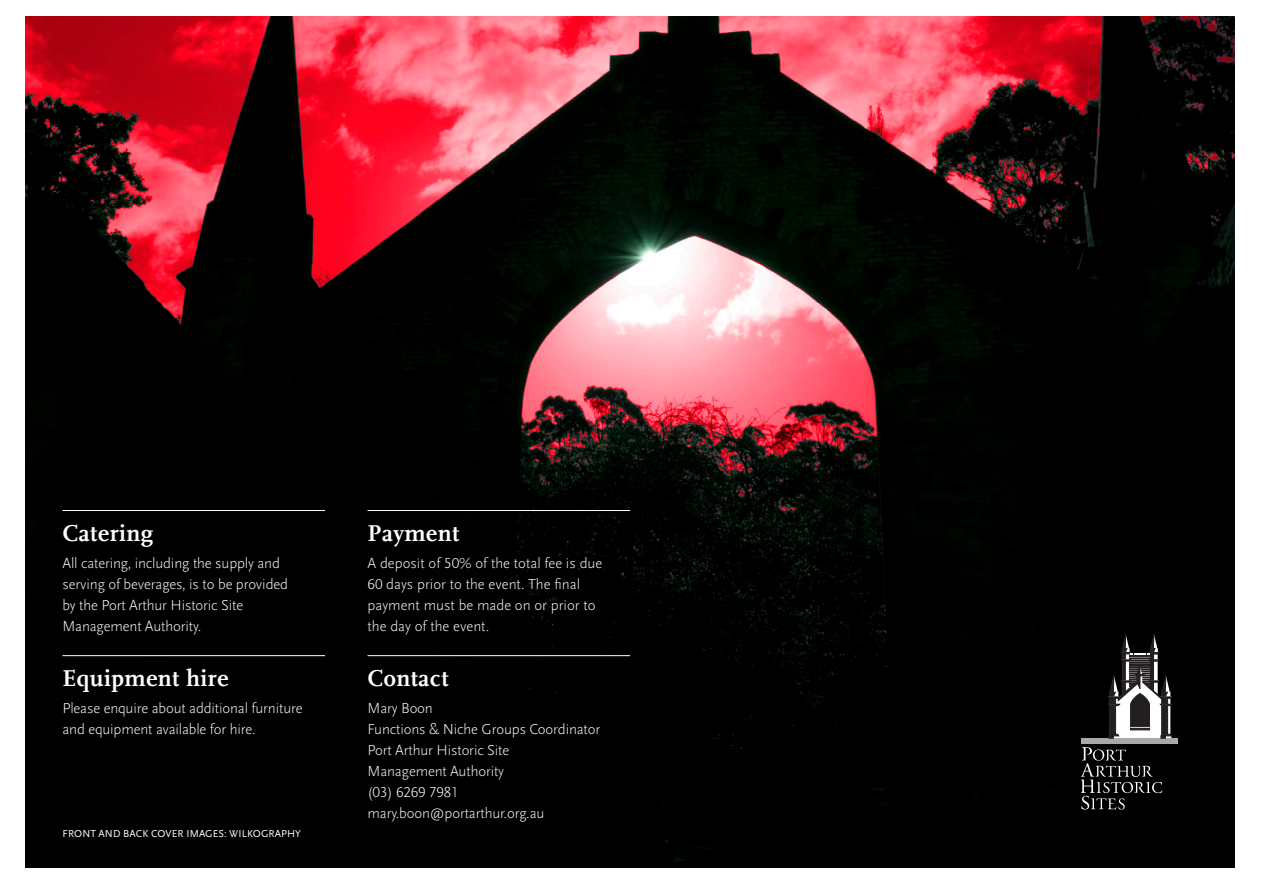
<style>
.page{position:relative;width:1263px;height:893px;background:#fff}
.page>*{position:absolute;margin:0;border:0;box-sizing:border-box;transform-origin:0 0}
.t1{font:700 24px "Scala Offc";letter-spacing:.02em;color:#fff}
.t2{font:300 15px/21px "Scala Sans OT";letter-spacing:-.01em;color:#fff}
.t3{font:10.5px "Scala Sans OT";letter-spacing:.01em;color:#fff}
</style>
<div class="page">
<img style="left:26px;top:17px;width:1209px;height:850px">
<hr style="left:62px;top:510px;width:263px;height:1px;background:#fff">
<hr style="left:62px;top:655px;width:263px;height:1px;background:#fff">
<hr style="left:368px;top:510px;width:262px;height:1px;background:#fff">
<hr style="left:368px;top:655px;width:262px;height:1px;background:#fff">
<svg style="left:1082px;top:747px;width:80px;height:62px;background:#222"></svg>
<div style="left:1082px;top:738px;width:96px;height:5px;background:#a8a9ad"></div>
<svg style="left:1108px;top:634px;width:64px;height:104px"></svg>
<p class="t1" style="left:62px;top:520px;width:92px">Catering</p>
<p class="t2" style="left:62px;top:553px;width:227px">All catering, including the supply and serving of beverages, is to be provided by the Port Arthur Historic Site Management Authority.</p>
<p class="t1" style="left:62px;top:665px;width:167px">Equipment hire</p>
<p class="t2" style="left:62px;top:698px;width:242px">Please enquire about additional furniture and equipment available for hire.</p>
<p class="t3" style="left:62px;top:828px;width:240px">FRONT AND BACK COVER IMAGES: WILKOGRAPHY</p>
<p class="t1" style="left:368px;top:520px;width:93px">Payment</p>
<p class="t2" style="left:368px;top:553px;width:236px">A deposit of 50% of the total fee is due<br>60 days prior to the event. The final payment must be made on or prior to the day of the event.</p>
<p class="t1" style="left:368px;top:665px;width:82px">Contact</p>
<p class="t2" style="left:368px;top:698px;width:234px">Mary Boon<br>Functions &amp; Niche Groups Coordinator<br>Port Arthur Historic Site<br>Management Authority<br>(03) 6269 7981 mary.boon@portarthur.org.au</p>
</div>
